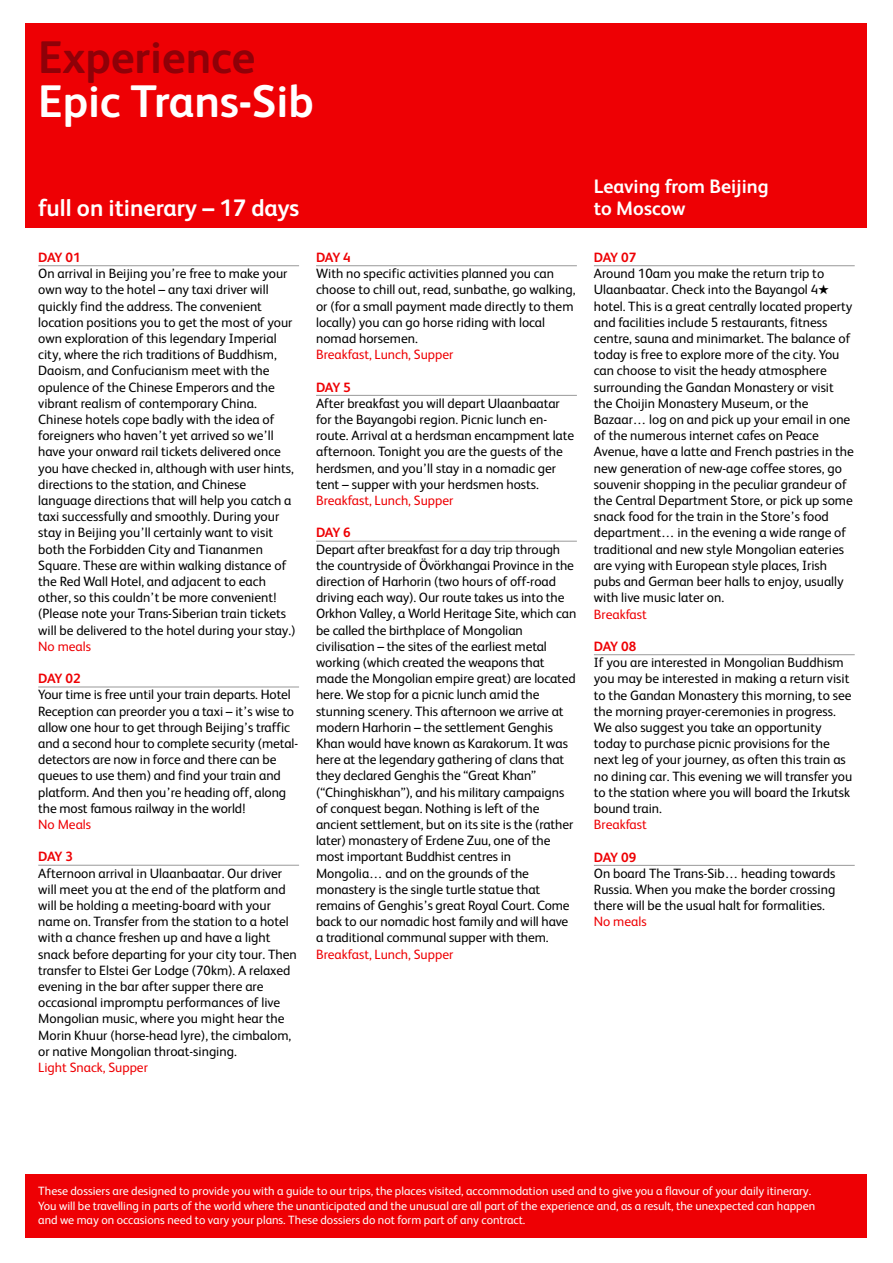
<style>
.page{position:relative;width:893px;height:1263px;background:#fff}
.page>*{position:absolute;margin:0;border:0;box-sizing:border-box;transform-origin:0 0}
.t1{font:700 45.75px "FS Albert";color:#fff}
.t2{font:700 45.75px "FS Albert";color:#8e0108}
.t3{font:700 23.85px "FS Albert";color:#fff}
.t4{font:700 19.5px/22.2px "FS Albert";color:#fff}
.t5{font:13.5px/16.2px "FS Albert";color:#000}
.t6{font:13.5px "FS Albert";color:#ee0004}
.t7{font:700 13.5px "FS Albert";letter-spacing:-.04em;color:#ee0004}
.t8{font:12px/14.4px "FS Albert";color:#fff}
</style>
<div class="page">
<div style="left:26px;top:1174px;width:841px;height:63px;background:#ee0004"></div>
<div style="left:26px;top:24px;width:841px;height:204px;background:#ee0004"></div>
<hr style="left:38px;top:265px;width:261px;height:1px;background:#999">
<hr style="left:38px;top:687px;width:261px;height:1px;background:#999">
<hr style="left:38px;top:865px;width:261px;height:1px;background:#999">
<hr style="left:316px;top:265px;width:261px;height:1px;background:#999">
<hr style="left:316px;top:395px;width:261px;height:1px;background:#999">
<hr style="left:316px;top:541px;width:261px;height:1px;background:#999">
<hr style="left:594px;top:265px;width:261px;height:1px;background:#999">
<hr style="left:594px;top:654px;width:261px;height:1px;background:#999">
<hr style="left:594px;top:865px;width:261px;height:1px;background:#999">
<h1 class="t2" style="left:38px;top:42px;width:219px">Experience</h1>
<h1 class="t1" style="left:38px;top:85px;width:277px">Epic Trans-Sib</h1>
<h2 class="t3" style="left:38px;top:199px;width:263px">full on itinerary – 17 days</h2>
<p class="t7" style="left:38px;top:253px;width:44px">DAY 01</p>
<p class="t5" style="left:38px;top:267px;width:259px">On arrival in Beijing you’re free to make your own way to the hotel – any taxi driver will quickly find the address. The convenient location positions you to get the most of your own exploration of this legendary Imperial city, where the rich traditions of Buddhism, Daoism, and Confucianism meet with the opulence of the Chinese Emperors and the vibrant realism of contemporary China.<br>Chinese hotels cope badly with the idea of foreigners who haven’t yet arrived so we’ll have your onward rail tickets delivered once you have checked in, although with user hints, directions to the station, and Chinese language directions that will help you catch a taxi successfully and smoothly. During your stay in Beijing you’ll certainly want to visit both the Forbidden City and Tiananmen Square. These are within walking distance of the Red Wall Hotel, and adjacent to each other, so this couldn’t be more convenient! (Please note your Trans-Siberian train tickets will be delivered to the hotel during your stay.)</p>
<p class="t6" style="left:38px;top:641px;width:54px">No meals</p>
<p class="t7" style="left:38px;top:674px;width:44px">DAY 02</p>
<p class="t5" style="left:38px;top:688px;width:261px">Your time is free until your train departs. Hotel Reception can preorder you a taxi – it’s wise to allow one hour to get through Beijing’s traffic and a second hour to complete security (metal&shy;detectors are now in force and there can be queues to use them) and find your train and platform. And then you’re heading off, along the most famous railway in the world!</p>
<p class="t6" style="left:38px;top:820px;width:54px">No Meals</p>
<p class="t7" style="left:38px;top:852px;width:36px">DAY 3</p>
<p class="t5" style="left:38px;top:866px;width:260px">Afternoon arrival in Ulaanbaatar. Our driver will meet you at the end of the platform and will be holding a meeting-board with your name on. Transfer from the station to a hotel with a chance freshen up and have a light snack before departing for your city tour. Then transfer to Elstei Ger Lodge (70km). A relaxed evening in the bar after supper there are occasional impromptu performances of live Mongolian music, where you might hear the Morin Khuur (horse-head lyre), the cimbalom, or native Mongolian throat-singing.</p>
<p class="t6" style="left:38px;top:1063px;width:111px">Light Snack, Supper</p>
<p class="t7" style="left:316px;top:253px;width:36px">DAY 4</p>
<p class="t5" style="left:316px;top:267px;width:261px">With no specific activities planned you can choose to chill out, read, sunbathe, go walking, or (for a small payment made directly to them locally) you can go horse riding with local nomad horsemen.</p>
<p class="t6" style="left:316px;top:350px;width:139px">Breakfast, Lunch, Supper</p>
<p class="t7" style="left:316px;top:382px;width:36px">DAY 5</p>
<p class="t5" style="left:316px;top:396px;width:260px">After breakfast you will depart Ulaanbaatar for the Bayangobi region. Picnic lunch en&shy;route. Arrival at a herdsman encampment late afternoon. Tonight you are the guests of the herdsmen, and you’ll stay in a nomadic ger tent – supper with your herdsmen hosts.</p>
<p class="t6" style="left:316px;top:496px;width:139px">Breakfast, Lunch, Supper</p>
<p class="t7" style="left:316px;top:528px;width:36px">DAY 6</p>
<p class="t5" style="left:316px;top:542px;width:262px">Depart after breakfast for a day trip through the countryside of Övörkhangai Province in the direction of Harhorin (two hours of off-road driving each way). Our route takes us into the Orkhon Valley, a World Heritage Site, which can be called the birthplace of Mongolian civilisation – the sites of the earliest metal working (which created the weapons that made the Mongolian empire great) are located here. We stop for a picnic lunch amid the stunning scenery. This afternoon we arrive at modern Harhorin – the settlement Genghis Khan would have known as Karakorum. It was here at the legendary gathering of clans that they declared Genghis the “Great Khan” (“Chinghiskhan”), and his military campaigns of conquest began. Nothing is left of the ancient settlement, but on its site is the (rather later) monastery of Erdene Zuu, one of the most important Buddhist centres in Mongolia… and on the grounds of the monastery is the single turtle statue that remains of Genghis’s great Royal Court. Come back to our nomadic host family and will have a traditional communal supper with them.</p>
<p class="t6" style="left:316px;top:949px;width:139px">Breakfast, Lunch, Supper</p>
<h3 class="t4" style="left:594px;top:177px;width:176px">Leaving from Beijing to Moscow</h3>
<p class="t7" style="left:594px;top:253px;width:44px">DAY 07</p>
<p class="t5" style="left:594px;top:267px;width:262px">Around 10am you make the return trip to Ulaanbaatar. Check into the Bayangol 4★ hotel. This is a great centrally located property and facilities include 5 restaurants, fitness centre, sauna and minimarket. The balance of today is free to explore more of the city. You can choose to visit the heady atmosphere surrounding the Gandan Monastery or visit the Choijin Monastery Museum, or the Bazaar… log on and pick up your email in one of the numerous internet cafes on Peace Avenue, have a latte and French pastries in the new generation of new-age coffee stores, go souvenir shopping in the peculiar grandeur of the Central Department Store, or pick up some snack food for the train in the Store’s food department… in the evening a wide range of traditional and new style Mongolian eateries are vying with European style places, Irish pubs and German beer halls to enjoy, usually with live music later on.</p>
<p class="t6" style="left:594px;top:609px;width:54px">Breakfast</p>
<p class="t7" style="left:594px;top:641px;width:44px">DAY 08</p>
<p class="t5" style="left:594px;top:656px;width:260px">If you are interested in Mongolian Buddhism you may be interested in making a return visit to the Gandan Monastery this morning, to see the morning prayer-ceremonies in progress.<br>We also suggest you take an opportunity today to purchase picnic provisions for the next leg of your journey, as often this train as no dining car. This evening we will transfer you to the station where you will board the Irkutsk bound train.</p>
<p class="t6" style="left:594px;top:820px;width:54px">Breakfast</p>
<p class="t7" style="left:594px;top:852px;width:44px">DAY 09</p>
<p class="t5" style="left:594px;top:866px;width:243px;text-align:justify">On board The Trans-Sib… heading towards Russia. When you make the border crossing there will be the usual halt for formalities.</p>
<p class="t6" style="left:594px;top:917px;width:54px">No meals</p>
<p class="t8" style="left:38px;top:1185px;width:778px">These dossiers are designed to provide you with a guide to our trips, the places visited, accommodation used and to give you a flavour of your daily itinerary.<br>You will be travelling in parts of the world where the unanticipated and the unusual are all part of the experience and, as a result, the unexpected can happen and we may on occasions need to vary your plans. These dossiers do not form part of any contract.</p>
</div>
